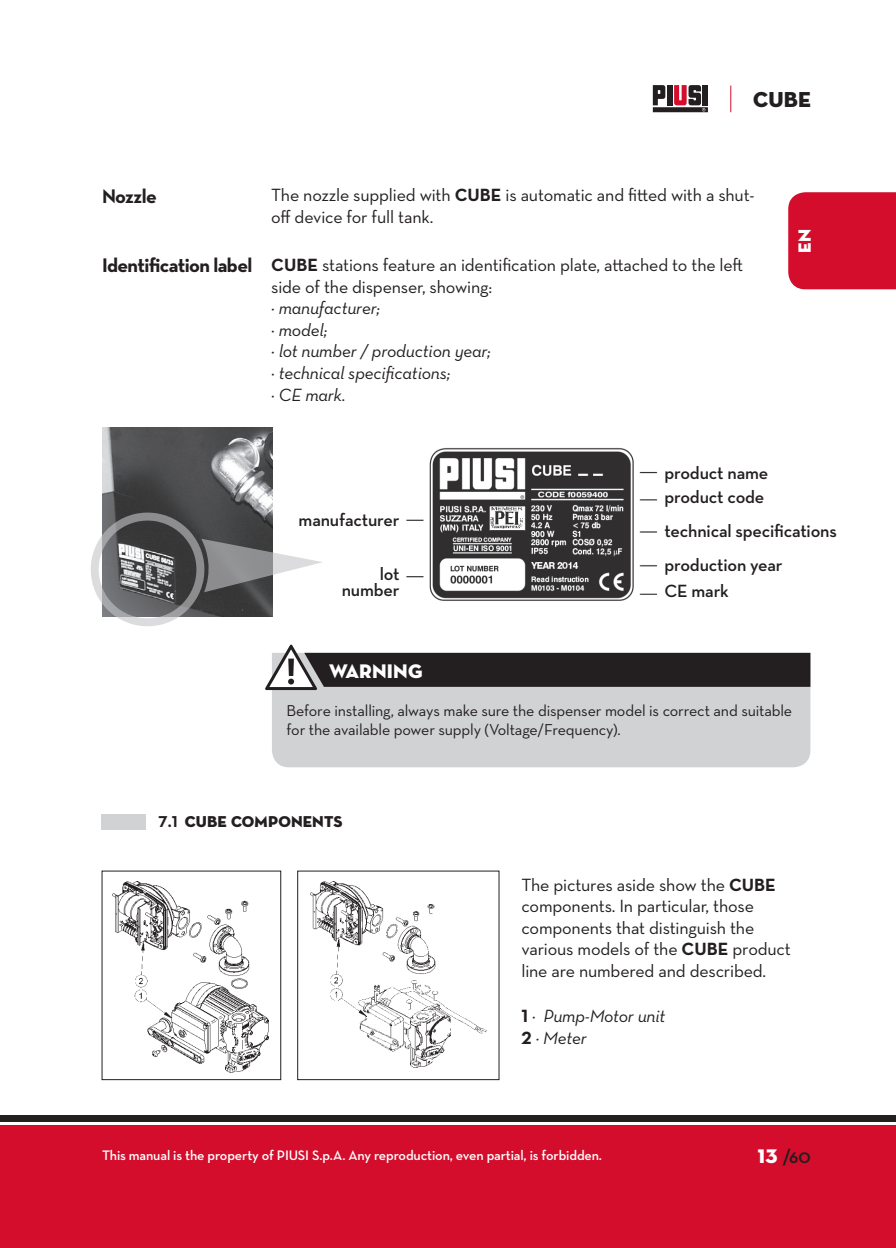
<style>
.page{position:relative;width:896px;height:1248px;background:#fff}
.page>*{position:absolute;margin:0;border:0;box-sizing:border-box;transform-origin:0 0}
.t1{font:22px "Neutraface Display Titling";color:#231f20}
.t2{font:700 20px "Neutraface Display";color:#231f20}
.t3{font:20px "Neutraface Display Titling";letter-spacing:.01em;color:#fff}
.t4{font:700 20px "Neutraface Text";letter-spacing:-.03em;color:#231f20}
.t5{font:18px/21.6px "Neutraface Text";letter-spacing:-.01em;color:#231f20}
.t6{font:600 18px/24.4px "Neutraface Text";letter-spacing:-.01em;color:#231f20}
.t7{font:italic 18px/21.6px "Neutraface Text";letter-spacing:-.015em;color:#231f20}
.t8{font:18px "Neutraface Display Titling";color:#fff}
.t9{font:16px/19.2px "Neutraface Text";letter-spacing:-.01em;color:#231f20}
.t10{font:16px "Neutraface Display Titling";letter-spacing:.01em;color:#231f20}
.t11{font:600 14px "Neutraface Text";letter-spacing:-.01em;color:#fff}
.s1{font-weight:700}
.s2{font-weight:700;font-size:20px}
.s3{font-style:italic}
.s4{font-family:"Neutraface Text";font-weight:700}
.s5{font-weight:700;font-style:normal}
.s6{font-style:normal}
.s7{font-family:"Neutraface Display Titling";font-weight:400;color:#fff}
</style>
<div class="page">
<div style="left:788px;top:192px;width:108px;height:97px;background:#d30d2b"></div>
<div style="left:667px;top:85px;width:5px;height:20px;background:#231f20"></div>
<div style="left:703px;top:85px;width:5px;height:20px;background:#231f20"></div>
<svg style="left:653px;top:85px;width:12px;height:20px"></svg>
<div style="left:653px;top:107px;width:55px;height:5px;background:#231f20"></div>
<svg style="left:674px;top:85px;width:31px;height:26px"></svg>
<svg style="left:730px;top:86px;width:1px;height:26px"></svg>
<div style="left:0;top:1124px;width:896px;height:123px;background:#d30d2b"></div>
<div style="left:0;top:1115px;width:896px;height:6px;background:#231f20"></div>
<img style="left:406px;top:447px;width:252px;height:154px">
<img style="left:102px;top:427px;width:170px;height:81px">
<svg style="left:91px;top:508px;width:231px;height:119px"></svg>
<div style="left:272px;top:690px;width:538px;height:77px;background:#d1d2d4"></div>
<svg style="left:265px;top:644px;width:545px;height:46px"></svg>
<div style="left:102px;top:814px;width:44px;height:15px;background:#d1d2d4"></div>
<img style="left:112px;top:881px;width:156px;height:190px">
<img style="left:310px;top:881px;width:176px;height:186px">
<p class="t1" style="left:753px;top:85px;width:59px">CUBE</p>
<p class="t4" style="left:102px;top:183px;width:56px">Nozzle</p>
<p class="t5" style="left:271px;top:184px;width:485px">The nozzle supplied with <span class="s1">CUBE</span> is automatic and fitted with a shut&shy;off device for full tank.</p>
<p class="t5" style="left:271px;top:254px;width:473px;text-indent:-169px"><span class="s2">Identification label</span> <span class="s1">CUBE</span> stations feature an identification plate, attached to the left side of the dispenser, showing:<br>¦ <span class="s3">manufacturer;<br></span>¦ <span class="s3">model;<br></span>¦ <span class="s3">lot number / production year;<br></span>¦ <span class="s3">technical specifications;<br></span>¦ <span class="s3">CE mark.</span></p>
<p class="t8" style="left:793px;top:252px;width:25px;rotate:-90deg">EN</p>
<p class="t6" style="left:299px;top:508px;width:102px">manufacturer</p>
<p class="t6" style="left:342px;top:565px;width:59px;line-height:16px;text-align:right">lot number</p>
<p class="t3" style="left:329px;top:658px;width:95px">WARNING</p>
<p class="t6" style="left:664px;top:460px;width:105px">product name product code</p>
<p class="t6" style="left:664px;top:518px;width:174px">technical specifications</p>
<p class="t6" style="left:664px;top:552px;width:120px;line-height:25.8px">production year<br>CE mark</p>
<p class="t9" style="left:287px;top:700px;width:507px">Before installing, always make sure the dispenser model is correct and suitable for the available power supply (Voltage/Frequency).</p>
<p class="t10" style="left:159px;top:811px;width:185px"><span class="s4">7.1</span> CUBE COMPONENTS</p>
<p class="t5" style="left:521px;top:873px;width:271px">The pictures aside show the <span class="s1">CUBE </span>components. In particular, those components that distinguish the various models of the <span class="s1">CUBE</span> product line are numbered and described.</p>
<p class="t7" style="left:521px;top:1004px;width:145px"><span class="s5">1</span> <span class="s6">¦</span> Pump-Motor unit<br><span class="s5">2</span> <span class="s6">¦</span> Meter</p>
<p class="t11" style="left:102px;top:1146px;width:501px">This manual is the property of PIUSI S.p.A. Any reproduction, even partial, is forbidden.</p>
<p class="t2" style="left:758px;top:1143px;width:56px"><span class="s7">13</span>/124</p>
<p class="t2" style="left:783px;top:1144px;width:30px">/60</p>
</div>
